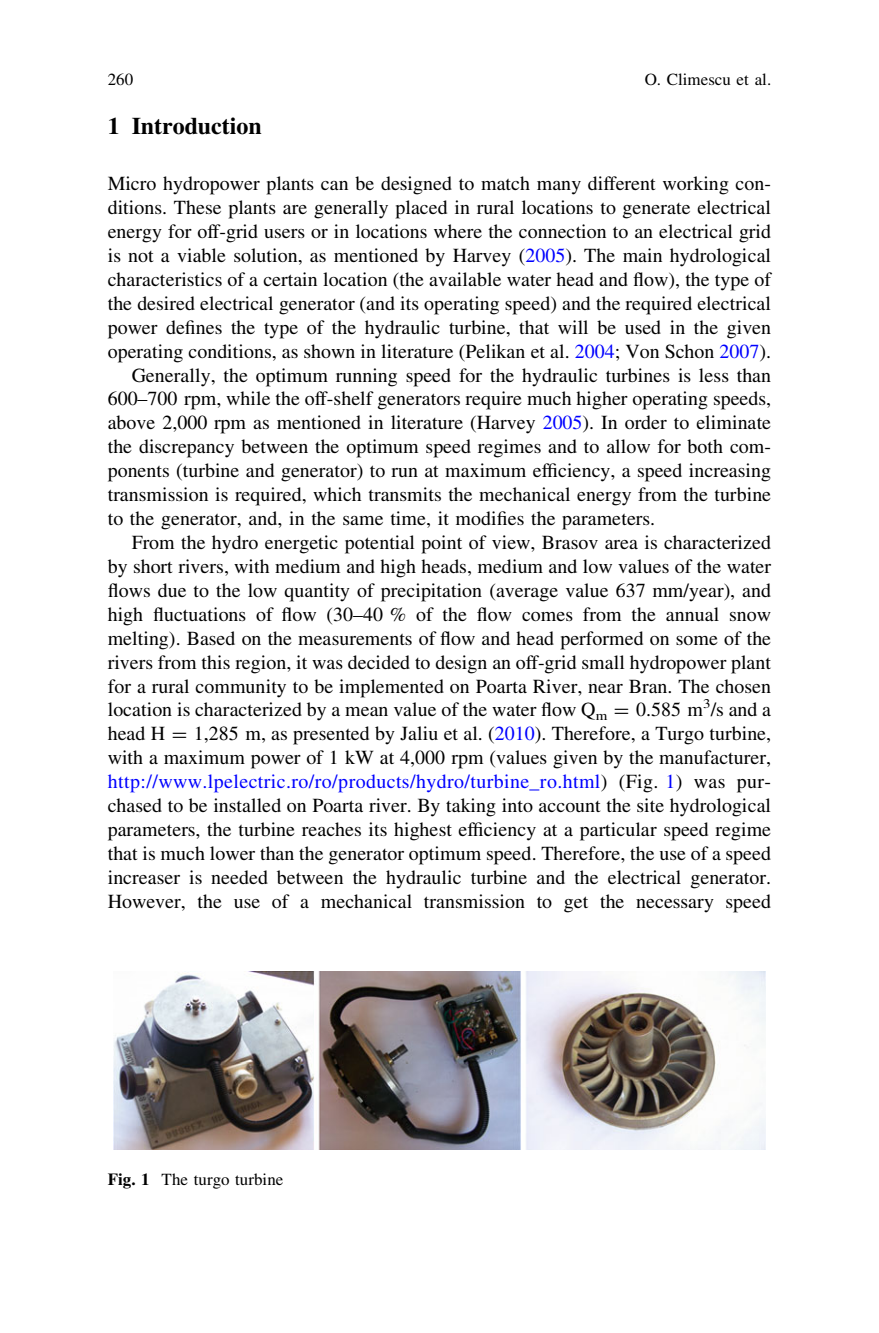
<style>
.page{position:relative;width:879px;height:1333px;background:#fff}
.page>*{position:absolute;margin:0;border:0;box-sizing:border-box;transform-origin:0 0}
.t1{font:24px "Adv GTIMES B";color:#000}
.t2{font:20px "Adv GTIMES R";color:#000}
.t3{font:20px "Adv GTIMES R";letter-spacing:.02em;color:#00f}
.t4{font:17px "Adv GTIMES R";color:#000}
.s1{color:#00f}
.s2{font-family:"Adv Tir symb"}
.s3{color:#000}
.s4{font-family:"Adv GTIMES B"}
</style>
<div class="page">
<img style="left:114px;top:971px;width:651px;height:177px">
<p class="t4" style="left:108px;top:73px;width:27px">260</p>
<p class="t4" style="left:644px;top:73px;width:128px">O. Climescu et al.</p>
<p class="t1" style="left:108px;top:118px;width:155px">1 Introduction</p>
<p class="t2" style="left:108px;top:176px;width:665px">Micro hydropower plants can be designed to match many different working con-</p>
<p class="t2" style="left:108px;top:200px;width:665px">ditions. These plants are generally placed in rural locations to generate electrical</p>
<p class="t2" style="left:108px;top:224px;width:665px">energy for off-grid users or in locations where the connection to an electrical grid</p>
<p class="t2" style="left:108px;top:248px;width:665px">is not a viable solution, as mentioned by Harvey (<span class="s1">2005</span>). The main hydrological</p>
<p class="t2" style="left:108px;top:272px;width:665px">characteristics of a certain location (the available water head and flow), the type of</p>
<p class="t2" style="left:108px;top:296px;width:665px">the desired electrical generator (and its operating speed) and the required electrical</p>
<p class="t2" style="left:108px;top:320px;width:665px">power defines the type of the hydraulic turbine, that will be used in the given</p>
<p class="t2" style="left:108px;top:344px;width:665px">operating conditions, as shown in literature (Pelikan et al. <span class="s1">2004</span>; Von Schon <span class="s1">2007</span>).</p>
<p class="t2" style="left:132px;top:368px;width:641px">Generally, the optimum running speed for the hydraulic turbines is less than</p>
<p class="t2" style="left:108px;top:392px;width:665px">600–700 rpm, while the off-shelf generators require much higher operating speeds,</p>
<p class="t2" style="left:108px;top:416px;width:665px">above 2,000 rpm as mentioned in literature (Harvey <span class="s1">2005</span>). In order to eliminate</p>
<p class="t2" style="left:108px;top:439px;width:665px">the discrepancy between the optimum speed regimes and to allow for both com-</p>
<p class="t2" style="left:108px;top:463px;width:665px">ponents (turbine and generator) to run at maximum efficiency, a speed increasing</p>
<p class="t2" style="left:108px;top:487px;width:665px">transmission is required, which transmits the mechanical energy from the turbine</p>
<p class="t2" style="left:108px;top:511px;width:549px">to the generator, and, in the same time, it modifies the parameters.</p>
<p class="t2" style="left:132px;top:535px;width:641px">From the hydro energetic potential point of view, Brasov area is characterized</p>
<p class="t2" style="left:108px;top:559px;width:665px">by short rivers, with medium and high heads, medium and low values of the water</p>
<p class="t2" style="left:108px;top:583px;width:665px">flows due to the low quantity of precipitation (average value 637 mm/year), and</p>
<p class="t2" style="left:108px;top:607px;width:665px">high fluctuations of flow (30–40 % of the flow comes from the annual snow</p>
<p class="t2" style="left:108px;top:631px;width:665px">melting). Based on the measurements of flow and head performed on some of the</p>
<p class="t2" style="left:108px;top:655px;width:665px">rivers from this region, it was decided to design an off-grid small hydropower plant</p>
<p class="t2" style="left:108px;top:679px;width:665px">for a rural community to be implemented on Poarta River, near Bran. The chosen</p>
<p class="t2" style="left:108px;top:702px;width:665px">location is characterized by a mean value of the water flow Q<sub>m</sub> <span class="s2">=</span> 0.585 m<sup>3</sup>/s and a</p>
<p class="t2" style="left:108px;top:726px;width:665px">head H <span class="s2">=</span> 1,285 m, as presented by Jaliu et al. (<span class="s1">2010</span>). Therefore, a Turgo turbine,</p>
<p class="t2" style="left:108px;top:750px;width:665px">with a maximum power of 1 kW at 4,000 rpm (values given by the manufacturer,</p>
<p class="t3" style="left:108px;top:774px;width:665px">http://www.lpelectric.ro/ro/products/hydro/turbine_ro.html<span class="s3">) (Fig.</span> 1<span class="s3">) was pur-</span></p>
<p class="t2" style="left:108px;top:798px;width:665px">chased to be installed on Poarta river. By taking into account the site hydrological</p>
<p class="t2" style="left:108px;top:822px;width:665px">parameters, the turbine reaches its highest efficiency at a particular speed regime</p>
<p class="t2" style="left:108px;top:846px;width:665px">that is much lower than the generator optimum speed. Therefore, the use of a speed</p>
<p class="t2" style="left:108px;top:870px;width:665px">increaser is needed between the hydraulic turbine and the electrical generator.</p>
<p class="t2" style="left:108px;top:894px;width:665px">However, the use of a mechanical transmission to get the necessary speed</p>
<p class="t4" style="left:108px;top:1173px;width:177px"><span class="s4">Fig. 1</span> The turgo turbine</p>
</div>
